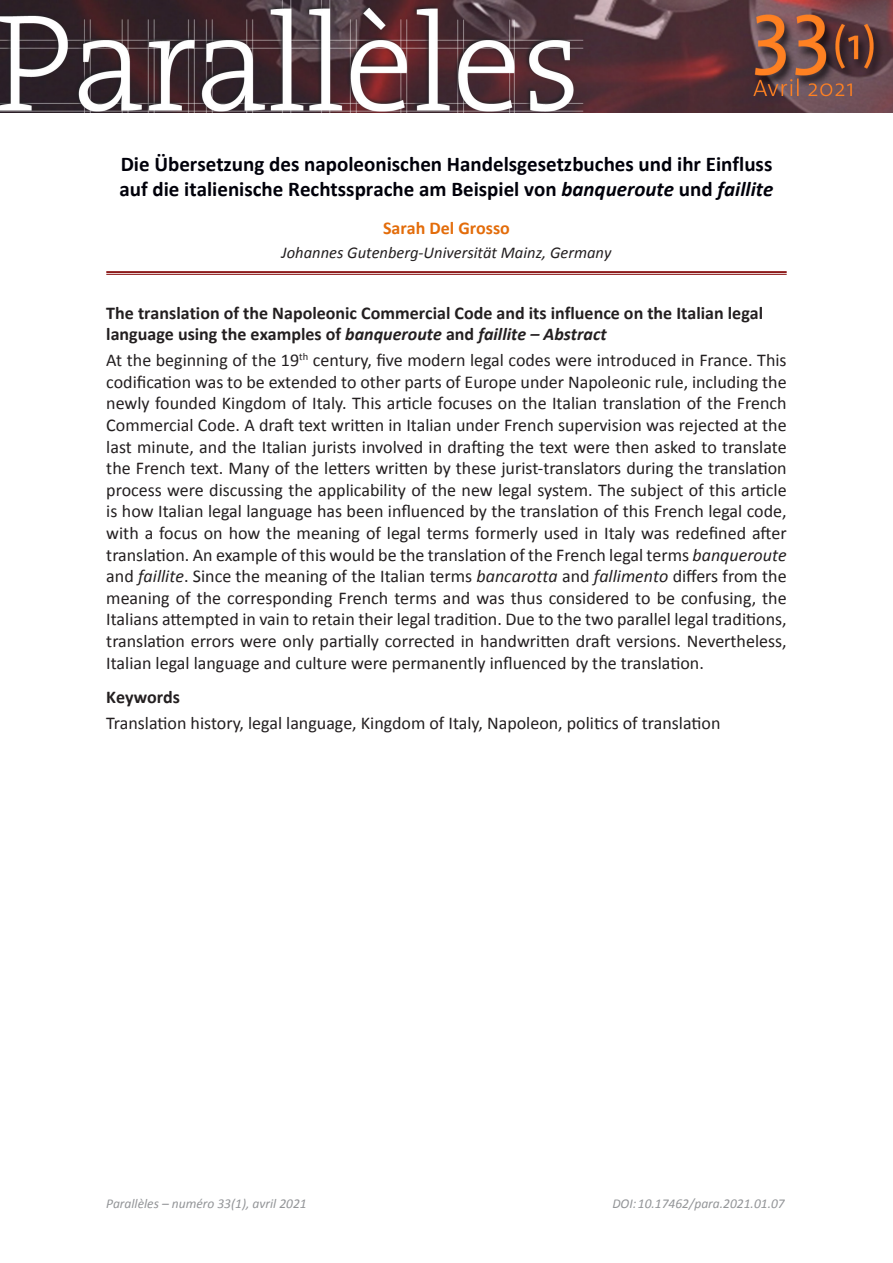
<style>
.page{position:relative;width:893px;height:1263px;background:#fff}
.page>*{position:absolute;margin:0;border:0;box-sizing:border-box;transform-origin:0 0}
.P_ArticlesTitle{font:700 21px/25.2px "Calibri";color:#00000a}
.P_Texte{font:18px/21.6px "Calibri";color:#231f20;text-align:justify}
.P_Abstract-Keywords{font:700 18px/21.6px "Calibri";color:#231f20}
.P_Auteurs{font:700 18px "Calibri";color:#e36c0a}
.P_Université-italiqu{font:italic 16.5px "Calibri";color:#231f20}
.En-tête{font:italic 13.5px "Calibri";color:#939598}
.s1{font-style:italic}
</style>
<div class="page">
<img style="left:0;top:0;width:893px;height:113px">
<hr style="left:106px;top:271px;width:681px;height:2px;background:#800000">
<hr style="left:106px;top:274px;width:681px;height:1px;background:#800000">
<p class="P_ArticlesTitle" style="left:119px;top:151px;width:655px">Die Übersetzung des napoleonischen Handelsgesetzbuches und ihr Einfluss auf die italienische Rechtssprache am Beispiel von <span class="s1">banqueroute</span> und <span class="s1">faillite</span></p>
<p class="P_Auteurs" style="left:383px;top:217px;width:128px">Sarah Del Grosso</p>
<p class="P_Université-italiqu" style="left:282px;top:242px;width:331px">Johannes Gutenberg-Universität Mainz, Germany</p>
<p class="P_Abstract-Keywords" style="left:106px;top:302px;width:658px">The translation of the Napoleonic Commercial Code and its influence on the Italian legal language using the examples of <span class="s1">banqueroute</span> and <span class="s1">faillite – Abstract</span></p>
<p class="P_Texte" style="left:106px;top:349px;width:682px">At the beginning of the 19<sup>th</sup> century, five modern legal codes were introduced in France. This codification was to be extended to other parts of Europe under Napoleonic rule, including the newly founded Kingdom of Italy. This article focuses on the Italian translation of the French Commercial Code. A draft text written in Italian under French supervision was rejected at the last minute, and the Italian jurists involved in drafting the text were then asked to translate the French text. Many of the letters written by these jurist-translators during the translation process were discussing the applicability of the new legal system. The subject of this article is how Italian legal language has been influenced by the translation of this French legal code, with a focus on how the meaning of legal terms formerly used in Italy was redefined after translation. An example of this would be the translation of the French legal terms <span class="s1">banqueroute </span>and <span class="s1">faillite</span>. Since the meaning of the Italian terms <span class="s1">bancarotta</span> and <span class="s1">fallimento</span> differs from the meaning of the corresponding French terms and was thus considered to be confusing, the Italians attempted in vain to retain their legal tradition. Due to the two parallel legal traditions, translation errors were only partially corrected in handwritten draft versions. Nevertheless, Italian legal language and culture were permanently influenced by the translation.</p>
<p class="P_Abstract-Keywords" style="left:106px;top:686px;width:75px">Keywords</p>
<p class="P_Texte" style="left:106px;top:712px;width:616px">Translation history, legal language, Kingdom of Italy, Napoleon, politics of translation</p>
<p class="En-tête" style="left:106px;top:1194px;width:202px">Parallèles – numéro 33(1), avril 2021</p>
<p class="En-tête" style="left:612px;top:1194px;width:174px">DOI:10.17462/para.2021.01.07</p>
</div>
